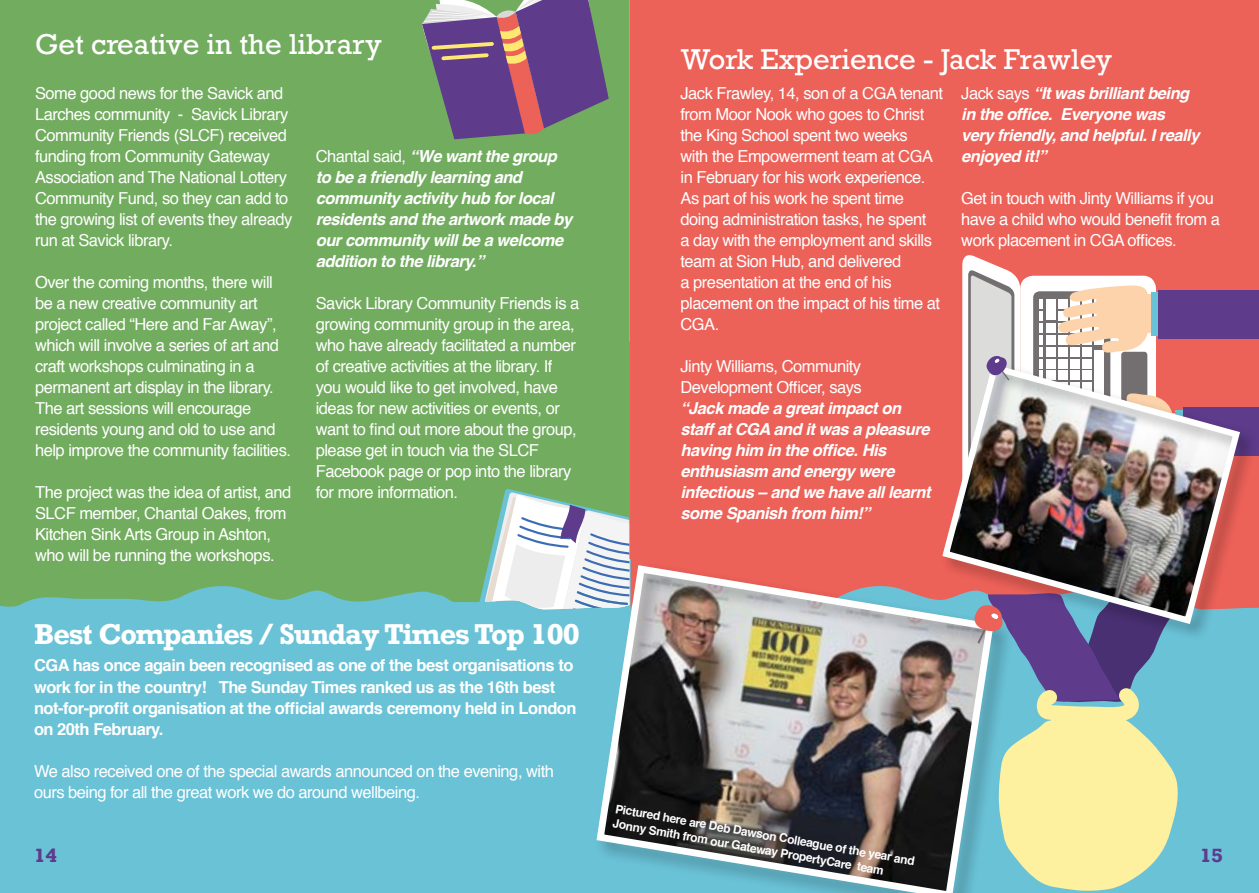
<style>
.page{position:relative;width:1259px;height:893px;background:#fff}
.page>*{position:absolute;margin:0;border:0;box-sizing:border-box;transform-origin:0 0}
.t1{font:27px "Rockwell";color:#fff}
.t2{font:700 27px "Rockwell";letter-spacing:-.03em;color:#fff}
.t3{font:700 18px "Rockwell";color:#5e3b8b}
.t4{font:16.5px/21px "Helvetica";letter-spacing:-.03em;color:#fff}
.t5{font:italic 700 16.5px/21px "Helvetica";letter-spacing:-.03em;color:#fff}
.t6{font:700 16.5px/21px "Helvetica";letter-spacing:-.03em;color:#fff}
.t7{font:700 12px/15px "Helvetica";color:#fff}
.s1{font-weight:400;font-style:normal}
</style>
<div class="page">
<div style="left:0;top:609px;width:1259px;height:284px;background:#6ac2d7"></div>
<div style="left:0;top:0;width:629px;height:609px;background:#72ac5f"></div>
<svg style="left:478px;top:489px;width:151px;height:120px"></svg>
<svg style="left:422px;top:0;width:187px;height:139px;background:#796481"></svg>
<div style="left:629px;top:0;width:630px;height:609px;background:#ec6158"></div>
<div style="left:1020px;top:276px;width:136px;height:209px;background:#fff;border-radius:13px"></div>
<div style="left:1033px;top:291px;width:77px;height:177px;background:#736f71;border-radius:7px"></div>
<div style="left:1094px;top:350px;width:9px;height:78px;background:#fff"></div>
<div style="left:1046px;top:359px;width:9px;height:9px;background:#fff"></div>
<div style="left:1058px;top:359px;width:9px;height:9px;background:#fff"></div>
<div style="left:1070px;top:359px;width:9px;height:9px;background:#fff"></div>
<div style="left:1082px;top:359px;width:9px;height:9px;background:#fff"></div>
<div style="left:1046px;top:347px;width:9px;height:9px;background:#fff"></div>
<div style="left:1046px;top:335px;width:9px;height:9px;background:#fff"></div>
<div style="left:1046px;top:323px;width:9px;height:9px;background:#fff"></div>
<div style="left:1046px;top:299px;width:9px;height:21px;background:#fff"></div>
<svg style="left:1039px;top:299px;width:4px;height:61px"></svg>
<div style="left:1121px;top:352px;width:26px;height:55px;background:#736f71;border-radius:3px"></div>
<svg style="left:1056px;top:285px;width:95px;height:71px"></svg>
<div style="left:1151px;top:292px;width:9px;height:44px;background:#6ac2d7"></div>
<div style="left:1158px;top:290px;width:101px;height:49px;background:#5e3b8b"></div>
<img style="left:592px;top:561px;width:405px;height:332px">
<svg style="left:973px;top:641px;width:212px;height:250px;background:#b4c8af"></svg>
<div style="left:940px;top:362px;width:318px;height:279px;background:#000;opacity:.35"></div>
<img style="left:938px;top:360px;width:305px;height:268px">
<svg style="left:962px;top:251px;width:58px;height:259px"></svg>
<h1 class="t1" style="left:35px;top:28px;width:348px">Get creative in the library</h1>
<p class="t4" style="left:35px;top:83px;width:259px">Some good news for the Savick and Larches community - Savick Library Community Friends (SLCF) received funding from Community Gateway Association and The National Lottery Community Fund, so they can add to the growing list of events they already run at Savick library.</p>
<p class="t4" style="left:35px;top:272px;width:257px">Over the coming months, there will be a new creative community art project called “Here and Far Away”, which will involve a series of art and craft workshops culminating in a permanent art display in the library.<br>The art sessions will encourage residents young and old to use and help improve the community facilities.</p>
<p class="t4" style="left:35px;top:482px;width:258px">The project was the idea of artist, and SLCF member, Chantal Oakes, from Kitchen Sink Arts Group in Ashton, who will be running the workshops.</p>
<p class="t5" style="left:316px;top:146px;width:258px"><span class="s1">Chantal said,</span> “We want the group to be a friendly learning and community activity hub for local residents and the artwork made by our community will be a welcome addition to the library.”</p>
<p class="t4" style="left:316px;top:293px;width:265px">Savick Library Community Friends is a growing community group in the area, who have already facilitated a number of creative activities at the library. If you would like to get involved, have ideas for new activities or events, or want to find out more about the group, please get in touch via the SLCF Facebook page or pop into the library for more information.</p>
<h1 class="t2" style="left:34px;top:617px;width:547px">Best Companies / Sunday Times Top 100</h1>
<p class="t6" style="left:34px;top:655px;width:544px">CGA has once again been recognised as one of the best organisations to work for in the country! The Sunday Times ranked us as the 16th best not-for-profit organisation at the official awards ceremony held in London on 20th February.</p>
<p class="t4" style="left:34px;top:761px;width:521px">We also received one of the special awards announced on the evening, with ours being for all the great work we do around wellbeing.</p>
<h1 class="t1" style="left:680px;top:43px;width:433px">Work Experience - Jack Frawley</h1>
<p class="t4" style="left:680px;top:83px;width:264px">Jack Frawley, 14, son of a CGA tenant from Moor Nook who goes to Christ the King School spent two weeks<br>with the Empowerment team at CGA in February for his work experience.<br>As part of his work he spent time doing administration tasks, he spent<br>a day with the employment and skills team at Sion Hub, and delivered<br>a presentation at the end of his placement on the impact of his time at<br>CGA.</p>
<p class="t4" style="left:680px;top:356px;width:183px">Jinty Williams, Community<br>Development Officer, says</p>
<p class="t5" style="left:680px;top:398px;width:252px">“Jack made a great impact on staff at CGA and it was a pleasure having him in the office. His enthusiasm and energy were infectious – and we have all learnt some Spanish from him!”</p>
<p class="t5" style="left:961px;top:83px;width:240px"><span class="s1">Jack says</span> “It was brilliant being in the office. Everyone was very friendly, and helpful. I really enjoyed it!”</p>
<p class="t4" style="left:961px;top:188px;width:260px">Get in touch with Jinty Williams if you have a child who would benefit from a work placement in CGA offices.</p>
<p class="t7" style="left:617px;top:801px;width:305px;rotate:10deg">Pictured here are Deb Dawson Colleague of the year and<br>Jonny Smith from our Gateway PropertyCare team</p>
<p class="t3" style="left:34px;top:844px;width:24px">14</p>
<p class="t3" style="left:1200px;top:844px;width:24px">15</p>
</div>
